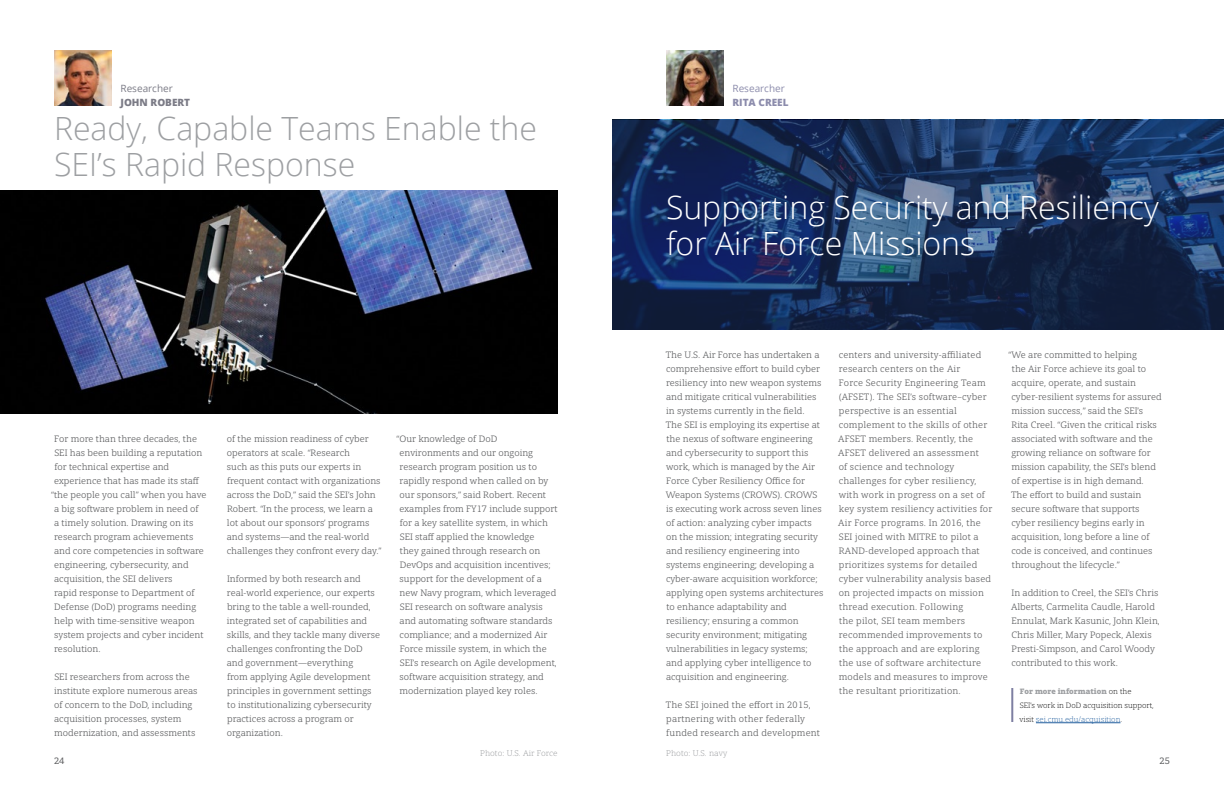
<style>
.page{position:relative;width:1224px;height:792px;background:#fff}
.page>*{position:absolute;margin:0;border:0;box-sizing:border-box;transform-origin:0 0}
.t1{font:300 32px/36px "Open Sans";color:#fff}
.t2{font:300 32px/36px "Open Sans";color:#9d9fa2}
.t3{font:10px "Open Sans";color:#7b7b86}
.t4{font:800 10px "Open Sans";color:#7b7b86}
.t5{font:10px "Open Sans";color:#8c8cac}
.t6{font:800 10px "Open Sans";color:#8c8cac}
.t7{font:9px/14px "Open Serif";color:#58595b}
.t8{font:9px/14px "Open Serif";letter-spacing:.02em;color:#58595b}
.t9{font:9px "Open Serif";color:#58595b}
.t10{font:300 8px "Open Serif";letter-spacing:.01em;color:#939598}
.t11{font:300 7.5px/14px "Open Serif";color:#000}
.s1{font-weight:900;color:#9d9fa2}
.s2{color:#215e9e}
</style>
<div class="page">
<img style="left:54px;top:50px;width:58px;height:56px">
<img style="left:0;top:190px;width:558px;height:224px">
<svg style="left:612px;top:120px;width:612px;height:210px;background:#1a305a"></svg>
<hr style="left:1011px;top:688px;width:2px;height:34px;background:#7e7fa2">
<hr style="left:1036px;top:723px;width:84px;height:1px;background:#215e9e">
<img style="left:666px;top:50px;width:58px;height:56px">
<p class="t3" style="left:120px;top:82px;width:54px">Researcher</p>
<p class="t4" style="left:120px;top:95px;width:71px">JOHN ROBERT</p>
<h1 class="t2" style="left:54px;top:110px;width:485px">Ready, Capable Teams Enable the<br>SEI’s Rapid Response</h1>
<p class="t7" style="left:54px;top:432px;width:144px">For more than three decades, the</p>
<p class="t7" style="left:54px;top:446px;width:150px">SEI has been building a reputation</p>
<p class="t7" style="left:54px;top:460px;width:116px">for technical expertise and</p>
<p class="t7" style="left:54px;top:474px;width:147px">experience that has made its staff</p>
<p class="t7" style="left:51px;top:488px;width:157px">“the people you call” when you have</p>
<p class="t7" style="left:54px;top:502px;width:146px">a big software problem in need of</p>
<p class="t7" style="left:54px;top:516px;width:141px">a timely solution. Drawing on its</p>
<p class="t7" style="left:54px;top:530px;width:141px">research program achievements</p>
<p class="t7" style="left:54px;top:544px;width:151px">and core competencies in software</p>
<p class="t7" style="left:54px;top:558px;width:136px">engineering, cybersecurity, and</p>
<p class="t7" style="left:54px;top:572px;width:120px">acquisition, the SEI delivers</p>
<p class="t7" style="left:54px;top:586px;width:142px">rapid response to Department of</p>
<p class="t7" style="left:54px;top:600px;width:143px">Defense (DoD) programs needing</p>
<p class="t7" style="left:54px;top:614px;width:142px">help with time-sensitive weapon</p>
<p class="t7" style="left:54px;top:628px;width:151px">system projects and cyber incident</p>
<p class="t7" style="left:54px;top:642px;width:48px">resolution.</p>
<p class="t7" style="left:54px;top:670px;width:145px">SEI researchers from across the institute explore numerous areas of concern to the DoD, including acquisition processes, system modernization, and assessments</p>
<p class="t7" style="left:227px;top:432px;width:156px">of the mission readiness of cyber operators at scale. “Research<br>such as this puts our experts in frequent contact with organizations across the DoD,” said the SEI’s John Robert. “In the process, we learn a lot about our sponsors’ programs and systems—and the real-world challenges they confront every day.”</p>
<p class="t7" style="left:227px;top:572px;width:155px">Informed by both research and real-world experience, our experts bring to the table a well-rounded, integrated set of capabilities and skills, and they tackle many diverse challenges confronting the DoD and government—everything<br>from applying Agile development principles in government settings to institutionalizing cybersecurity practices across a program or organization.</p>
<p class="t7" style="left:400px;top:432px;width:160px;text-indent:-3px">“Our knowledge of DoD environments and our ongoing research program position us to rapidly respond when called on by our sponsors,” said Robert. Recent examples from FY17 include support for a key satellite system, in which SEI staff applied the knowledge<br>they gained through research on DevOps and acquisition incentives; support for the development of a new Navy program, which leveraged SEI research on software analysis and automating software standards compliance; and a modernized Air Force missile system, in which the SEI’s research on Agile development, software acquisition strategy, and modernization played key roles.</p>
<p class="t5" style="left:732px;top:82px;width:54px">Researcher</p>
<p class="t6" style="left:732px;top:95px;width:58px">RITA CREEL</p>
<h1 class="t1" style="left:666px;top:189px;width:494px">Supporting Security and Resiliency for Air Force Missions</h1>
<p class="t7" style="left:666px;top:348px;width:159px">The U.S. Air Force has undertaken a comprehensive effort to build cyber resiliency into new weapon systems and mitigate critical vulnerabilities in systems currently in the field.<br>The SEI is employing its expertise at the nexus of software engineering and cybersecurity to support this work, which is managed by the Air Force Cyber Resiliency Office for Weapon Systems (CROWS). CROWS is executing work across seven lines of action: analyzing cyber impacts on the mission; integrating security and resiliency engineering into systems engineering; developing a cyber-aware acquisition workforce; applying open systems architectures to enhance adaptability and resiliency; ensuring a common security environment; mitigating vulnerabilities in legacy systems; and applying cyber intelligence to acquisition and engineering.</p>
<p class="t8" style="left:666px;top:698px;width:156px">The SEI joined the effort in 2015, partnering with other federally funded research and development</p>
<p class="t8" style="left:838px;top:348px;width:156px">centers and university-affiliated research centers on the Air<br>Force Security Engineering Team (AFSET). The SEI’s software–cyber perspective is an essential complement to the skills of other<br>AFSET members. Recently, the<br>AFSET delivered an assessment<br>of science and technology challenges for cyber resiliency, with work in progress on a set of key system resiliency activities for<br>Air Force programs. In 2016, the<br>SEI joined with MITRE to pilot a<br>RAND-developed approach that prioritizes systems for detailed cyber vulnerability analysis based on projected impacts on mission thread execution. Following<br>the pilot, SEI team members recommended improvements to the approach and are exploring the use of software architecture models and measures to improve the resultant prioritization.</p>
<p class="t7" style="left:1011px;top:348px;width:152px;text-indent:-3px">“We are committed to helping<br>the Air Force achieve its goal to acquire, operate, and sustain cyber-resilient systems for assured mission success,” said the SEI’s<br>Rita Creel. “Given the critical risks associated with software and the growing reliance on software for mission capability, the SEI’s blend of expertise is in high demand.<br>The effort to build and sustain secure software that supports cyber resiliency begins early in acquisition, long before a line of code is conceived, and continues throughout the lifecycle.”</p>
<p class="t7" style="left:1011px;top:586px;width:150px">In addition to Creel, the SEI’s Chris Alberts, Carmelita Caudle, Harold Ennulat, Mark Kasunic, John Klein, Chris Miller, Mary Popeck, Alexis Presti-Simpson, and Carol Woody contributed to this work.</p>
<p class="t11" style="left:1020px;top:684px;width:136px"><span class="s1">For more information</span> on the<br>SEI’s work in DoD acquisition support, visit <span class="s2">sei.cmu.edu/acquisition</span>.</p>
<p class="t10" style="left:480px;top:748px;width:79px">Photo: U.S. Air Force</p>
<p class="t10" style="left:666px;top:748px;width:62px">Photo: U.S. navy</p>
<p class="t9" style="left:54px;top:755px;width:12px">24</p>
<p class="t9" style="left:1159px;top:755px;width:12px">25</p>
</div>
